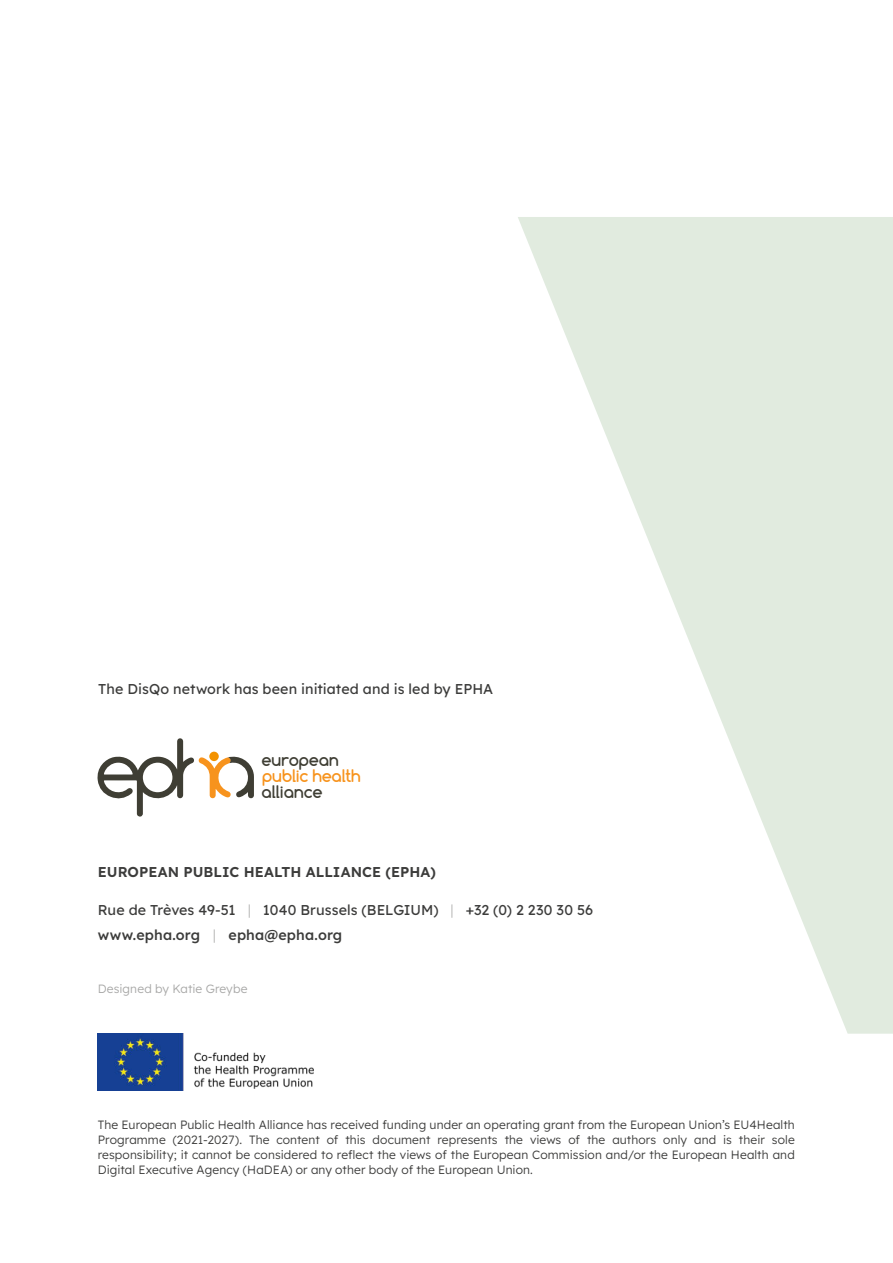
<style>
.page{position:relative;width:893px;height:1263px;background:#fff}
.page>*{position:absolute;margin:0;border:0;box-sizing:border-box;transform-origin:0 0}
.t1{font:700 16.35px "Comfortaa";letter-spacing:-.01em;color:#3f3e34}
.t2{font:700 16.35px "Comfortaa";letter-spacing:-.015em;color:#f7931d}
.t3{font:14.25px/25px "Lexend Deca";letter-spacing:.005em;color:#3c3c3b}
.t4{font:600 14.25px "Lexend Deca";letter-spacing:.005em;color:#3c3c3b}
.t5{font:300 12px/15px "Lexend Deca";letter-spacing:.01em;color:#3c3c3b;text-align:justify}
.t6{font:300 12px "Lexend Deca";letter-spacing:.005em;color:#a8a8a7}
.s1{font-weight:100}
.s2{font-weight:500}
</style>
<div class="page">
<svg style="left:518px;top:217px;width:375px;height:817px;fill:#e1ebdf"></svg>
<svg style="left:97px;top:738px;width:157px;height:79px"></svg>
<img style="left:98px;top:1034px;width:215px;height:57px">
<p class="t3" style="left:98px;top:677px;width:396px">The DisQo network has been initiated and is led by EPHA</p>
<h1 class="t1" style="left:262px;top:753px;width:79px">european</h1>
<h1 class="t2" style="left:262px;top:769px;width:100px">public health</h1>
<h1 class="t1" style="left:262px;top:785px;width:63px">alliance</h1>
<p class="t4" style="left:98px;top:866px;width:339px">EUROPEAN PUBLIC HEALTH ALLIANCE (EPHA)</p>
<p class="t3" style="left:98px;top:898px;width:497px">Rue de Trèves 49-51 <span class="s1">|</span> 1040 Brussels (BELGIUM) <span class="s1">|</span> +32 (0) 2 230 30 56 <span class="s2">www.epha.org</span> <span class="s1">|</span> <span class="s2">epha@epha.org</span></p>
<p class="t6" style="left:98px;top:984px;width:151px">Designed by Katie Greybe</p>
<p class="t5" style="left:98px;top:1118px;width:698px">The European Public Health Alliance has received funding under an operating grant from the European Union’s EU4Health Programme (2021-2027). The content of this document represents the views of the authors only and is their sole responsibility; it cannot be considered to reflect the views of the European Commission and/or the European Health and Digital Executive Agency (HaDEA) or any other body of the European Union.</p>
</div>
